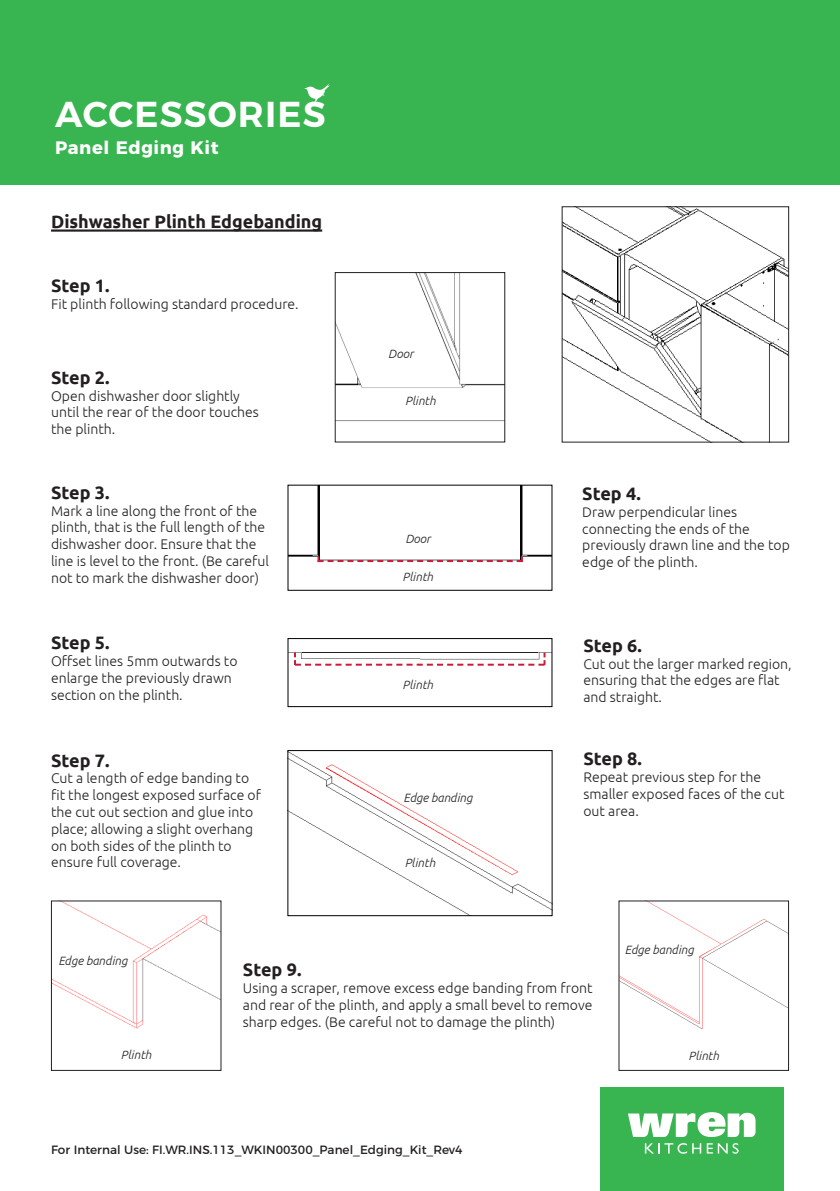
<style>
.page{position:relative;width:840px;height:1191px;background:#fff}
.page>*{position:absolute;margin:0;border:0;box-sizing:border-box;transform-origin:0 0}
.t1{font:600 36px "Montserrat";letter-spacing:.03em;color:#fff}
.t2{font:700 18px "Ubuntu";color:#231f20}
.t3{font:700 18px "Montserrat";letter-spacing:.03em;color:#fff}
.t4{font:300 14px/16.8px "Ubuntu";color:#231f20}
.t5{font:italic 300 12px "Ubuntu";color:#231f20}
.t6{font:12px "Montserrat";color:#231f20}
</style>
<div class="page">
<div style="left:599px;top:1087px;width:184px;height:104px;background:#38b551"></div>
<svg style="left:628px;top:1112px;width:127px;height:25px"></svg>
<svg style="left:644px;top:1143px;width:56px;height:10px"></svg>
<svg style="left:706px;top:1143px;width:32px;height:10px"></svg>
<div style="left:0;top:0;width:839px;height:184px;background:#38b551"></div>
<svg style="left:304px;top:83px;width:26px;height:18px"></svg>
<hr style="left:51px;top:229px;width:271px;height:3px;background:#231f20">
<img style="left:563px;top:208px;width:223px;height:232px">
<img style="left:336px;top:274px;width:167px;height:148px">
<img style="left:289px;top:487px;width:261px;height:76px">
<svg style="left:317px;top:556px;width:205px;height:6px"></svg>
<img style="left:289px;top:652px;width:261px;height:14px">
<div style="left:287px;top:638px;width:265px;height:69px;border:1px solid #000"></div>
<svg style="left:294px;top:652px;width:251px;height:13px"></svg>
<hr style="left:302px;top:652px;width:236px;height:1px;background:#231f20">
<img style="left:620px;top:902px;width:166px;height:128px">
<img style="left:53px;top:902px;width:166px;height:127px">
<img style="left:289px;top:752px;width:261px;height:162px">
<div style="left:287px;top:750px;width:265px;height:166px;border:1px solid #000"></div>
<h1 class="t1" style="left:55px;top:85px;width:272px">ACCESSORIES</h1>
<p class="t3" style="left:55px;top:133px;width:165px">Panel Edging Kit</p>
<p class="t2" style="left:51px;top:211px;width:272px">Dishwasher Plinth Edgebanding</p>
<p class="t2" style="left:51px;top:274px;width:60px">Step 1.</p>
<p class="t4" style="left:51px;top:295px;width:249px">Fit plinth following standard procedure.</p>
<p class="t2" style="left:51px;top:366px;width:60px">Step 2.</p>
<p class="t4" style="left:51px;top:387px;width:209px">Open dishwasher door slightly until the rear of the door touches the plinth.</p>
<p class="t2" style="left:51px;top:481px;width:60px">Step 3.</p>
<p class="t4" style="left:51px;top:502px;width:219px">Mark a line along the front of the plinth, that is the full length of the dishwasher door. Ensure that the line is level to the front. (Be careful not to mark the dishwasher door)</p>
<p class="t2" style="left:51px;top:632px;width:60px">Step 5.</p>
<p class="t4" style="left:51px;top:652px;width:188px">Offset lines 5mm outwards to enlarge the previously drawn section on the plinth.</p>
<p class="t2" style="left:51px;top:749px;width:60px">Step 7.</p>
<p class="t4" style="left:51px;top:769px;width:211px">Cut a length of edge banding to fit the longest exposed surface of the cut out section and glue into place; allowing a slight overhang on both sides of the plinth to ensure full coverage.</p>
<p class="t5" style="left:388px;top:346px;width:27px">Door</p>
<p class="t5" style="left:405px;top:394px;width:32px">Plinth</p>
<p class="t5" style="left:405px;top:532px;width:27px">Door</p>
<p class="t5" style="left:402px;top:569px;width:32px">Plinth</p>
<p class="t5" style="left:402px;top:678px;width:32px">Plinth</p>
<p class="t5" style="left:403px;top:790px;width:70px">Edge banding</p>
<p class="t5" style="left:404px;top:855px;width:32px">Plinth</p>
<p class="t2" style="left:582px;top:483px;width:60px">Step 4.</p>
<p class="t4" style="left:582px;top:503px;width:209px">Draw perpendicular lines connecting the ends of the previously drawn line and the top edge of the plinth.</p>
<p class="t2" style="left:583px;top:634px;width:60px">Step 6.</p>
<p class="t4" style="left:583px;top:655px;width:209px">Cut out the larger marked region, ensuring that the edges are flat and straight.</p>
<p class="t2" style="left:583px;top:748px;width:60px">Step 8.</p>
<p class="t4" style="left:583px;top:768px;width:202px">Repeat previous step for the smaller exposed faces of the cut out area.</p>
<p class="t5" style="left:58px;top:953px;width:70px">Edge banding</p>
<p class="t5" style="left:121px;top:1047px;width:32px">Plinth</p>
<p class="t2" style="left:243px;top:958px;width:60px">Step 9.</p>
<p class="t4" style="left:243px;top:979px;width:351px;text-align:justify">Using a scraper, remove excess edge banding from front and rear of the plinth, and apply a small bevel to remove sharp edges. (Be careful not to damage the plinth)</p>
<p class="t5" style="left:624px;top:943px;width:70px">Edge banding</p>
<p class="t5" style="left:688px;top:1048px;width:32px">Plinth</p>
<p class="t6" style="left:51px;top:1140px;width:413px">For Internal Use: FI.WR.INS.113_WKIN00300_Panel_Edging_Kit_Rev4</p>
</div>
